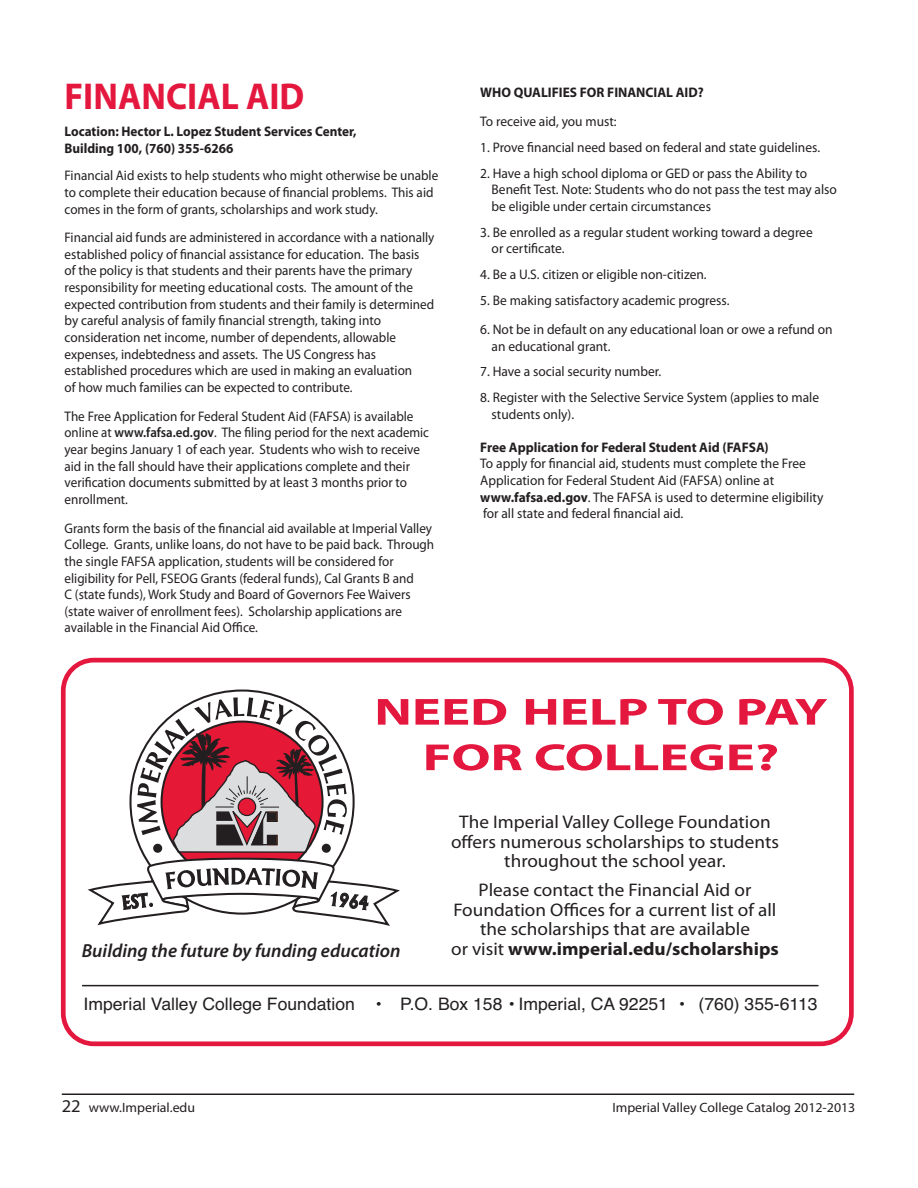
<style>
.page{position:relative;width:918px;height:1188px;background:#fff}
.page>*{position:absolute;margin:0;border:0;box-sizing:border-box;transform-origin:0 0}
.t1{font:700 37.95px/45.5px "Myriad Pro";color:#e4183e;text-align:center;scale:1.44 1}
.t2{font:700 37.5px "Myriad Pro";color:#e4183e;scale:.95 1}
.t3{font:italic 600 18.9px "Myriad Pro";color:#231f20}
.t4{font:18.3px/19.8px "Myriad Pro";color:#231f20;text-align:center;scale:1.05 1}
.t5{font:700 18.3px "Myriad Pro";color:#231f20;scale:1.05 1}
.t6{font:17.25px "Helvetica";color:#231f20}
.t7{font:13.8px/16.6px "Myriad Pro";color:#231f20;scale:.95 1}
.t8{font:13.8px/16.6px "Myriad Pro";color:#231f20}
.t9{font:700 13.8px "Myriad Pro";color:#231f20}
.t10{font:700 13.8px/16.6px "Myriad Pro";color:#231f20;scale:.95 1}
.t11{font:13.5px "Myriad Pro";color:#231f20}
.s1{font-weight:600}
.s2{font-weight:700}
.s3{font-weight:400}
.s4{font-size:18px}
</style>
<div class="page">
<svg style="left:61px;top:658px;width:793px;height:388px"></svg>
<hr style="left:82px;top:985px;width:737px;height:1px;background:#231f20">
<div style="left:77px;top:682px;width:335px;height:262px;background:#fff"></div>
<svg style="left:88px;top:690px;width:312px;height:236px"></svg>
<hr style="left:62px;top:1094px;width:792px;height:1px;background:#231f20">
<h2 class="t2" style="left:65px;top:82px;width:254px">FINANCIAL AID</h2>
<p class="t10" style="left:65px;top:125px;width:309px">Location: Hector L. Lopez Student Services Center,<br>Building 100, (760) 355-6266</p>
<p class="t7" style="left:65px;top:168px;width:395px">Financial Aid exists to help students who might otherwise be unable to complete their education because of financial problems. This aid comes in the form of grants, scholarships and work study.</p>
<p class="t7" style="left:65px;top:230px;width:391px">Financial aid funds are administered in accordance with a nationally established policy of financial assistance for education. The basis<br>of the policy is that students and their parents have the primary responsibility for meeting educational costs. The amount of the expected contribution from students and their family is determined by careful analysis of family financial strength, taking into consideration net income, number of dependents, allowable expenses, indebtedness and assets. The US Congress has established procedures which are used in making an evaluation<br>of how much families can be expected to contribute.</p>
<p class="t7" style="left:65px;top:409px;width:385px">The Free Application for Federal Student Aid (FAFSA) is available online at <span class="s1">www.fafsa.ed.gov</span>. The filing period for the next academic year begins January 1 of each year. Students who wish to receive aid in the fall should have their applications complete and their verification documents submitted by at least 3 months prior to enrollment.</p>
<p class="t7" style="left:65px;top:521px;width:391px">Grants form the basis of the financial aid available at Imperial Valley College. Grants, unlike loans, do not have to be paid back. Through the single FAFSA application, students will be considered for eligibility for Pell, FSEOG Grants (federal funds), Cal Grants B and<br>C (state funds), Work Study and Board of Governors Fee Waivers (state waiver of enrollment fees). Scholarship applications are available in the Financial Aid Office.</p>
<p class="t9" style="left:480px;top:87px;width:225px">WHO QUALIFIES FOR FINANCIAL AID?</p>
<p class="t8" style="left:480px;top:115px;width:138px">To receive aid, you must:</p>
<p class="t8" style="left:480px;top:140px;width:341px">1. Prove financial need based on federal and state guidelines.</p>
<p class="t8" style="left:492px;top:166px;width:347px;text-indent:-11px">2. Have a high school diploma or GED or pass the Ability to<br>Benefit Test. Note: Students who do not pass the test may also be eligible under certain circumstances</p>
<p class="t8" style="left:492px;top:225px;width:323px;text-indent:-11px">3. Be enrolled as a regular student working toward a degree or certificate.</p>
<p class="t8" style="left:480px;top:267px;width:228px">4. Be a U.S. citizen or eligible non-citizen.</p>
<p class="t8" style="left:480px;top:293px;width:251px">5. Be making satisfactory academic progress.</p>
<p class="t8" style="left:492px;top:322px;width:342px;text-indent:-11px">6. Not be in default on any educational loan or owe a refund on an educational grant.</p>
<p class="t8" style="left:480px;top:364px;width:183px">7. Have a social security number.</p>
<p class="t8" style="left:492px;top:390px;width:329px;text-indent:-11px">8. Register with the Selective Service System (applies to male students only).</p>
<p class="t9" style="left:480px;top:442px;width:290px">Free Application for Federal Student Aid (FAFSA)</p>
<p class="t8" style="left:480px;top:457px;width:345px">To apply for financial aid, students must complete the Free Application for Federal Student Aid (FAFSA) online at <span class="s2">www.fafsa.ed.gov</span>. The FAFSA is used to determine eligibility for all state and federal financial aid.</p>
<h1 class="t1" style="left:374px;top:692px;width:316px">NEED HELP TO PAY<br>FOR COLLEGE?</h1>
<h3 class="t4" style="left:451px;top:813px;width:314px">The Imperial Valley College Foundation offers numerous scholarships to students throughout the school year.</h3>
<h3 class="t4" style="left:454px;top:881px;width:309px">Please contact the Financial Aid or<br>Foundation Offices for a current list of all the scholarships that are available</h3>
<h3 class="t3" style="left:82px;top:943px;width:320px">Building the future by funding education</h3>
<h3 class="t5" style="left:451px;top:942px;width:314px"><span class="s3">or visit</span> www.imperial.edu/scholarships</h3>
<p class="t6" style="left:84px;top:994px;width:736px">Imperial Valley College Foundation • P.O. Box 158 • Imperial, CA 92251 • (760) 355-6113</p>
<p class="t11" style="left:62px;top:1102px;width:135px"><span class="s4">22</span> www.Imperial.edu</p>
<p class="t11" style="left:612px;top:1102px;width:245px">Imperial Valley College Catalog 2012-2013</p>
</div>
